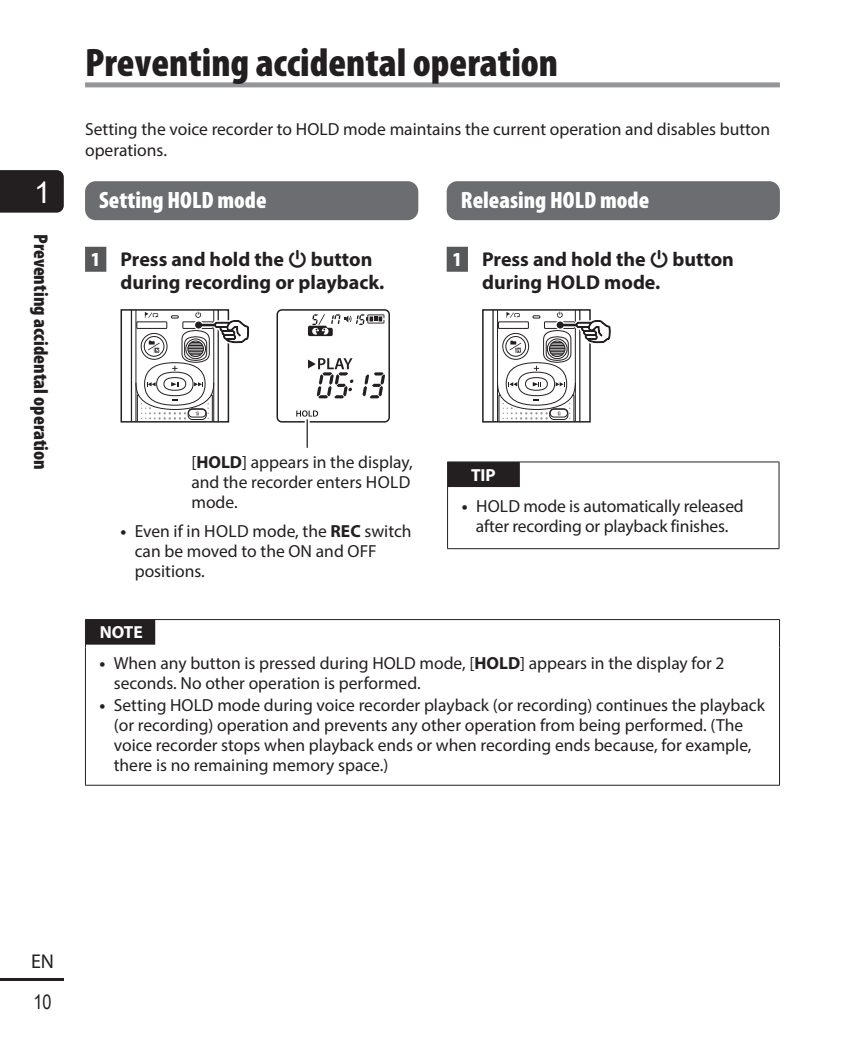
<style>
.page{position:relative;width:865px;height:1049px;background:#fff}
.page>*{position:absolute;margin:0;border:0;box-sizing:border-box;transform-origin:0 0}
.t1{font:900 condensed 40px "Myriad Pro";color:#231f20}
.t2{font:30px "Arial";color:#fff}
.t3{font:900 condensed 23.75px "Myriad Pro";color:#fff}
.t4{font:700 20px/22.5px "Myriad Pro";color:#231f20}
.t5{font:900 condensed 20px "Myriad Pro";color:#231f20}
.t6{font:20px "Arial Narrow";color:#231f20}
.t7{font:20px "Myriad Pro";color:#231f20}
.t8{font:17.5px/20px "Myriad Pro";color:#231f20}
.t9{font:700 17.5px "Myriad Pro";color:#fff}
.s1{font-weight:900;font-stretch:condensed;color:#fff}
.s2{font-family:"VR4";font-weight:400}
.s3{font-weight:700}
</style>
<div class="page">
<div style="left:0;top:170px;width:64px;height:43px;background:#231f20"></div>
<hr style="left:0;top:978px;width:64px;height:3px;background:#231f20">
<div style="left:85px;top:247px;width:21px;height:25px;background:#57585a"></div>
<div style="left:85px;top:181px;width:333px;height:39px;background:#6c6d70;border-radius:11px"></div>
<div style="left:136px;top:321px;width:31px;height:8px;border:1px solid #231f20"></div>
<hr style="left:131px;top:310px;width:1px;height:111px;background:#231f20">
<hr style="left:218px;top:310px;width:1px;height:111px;background:#231f20">
<hr style="left:135px;top:310px;width:1px;height:111px;background:#231f20">
<hr style="left:213px;top:310px;width:1px;height:111px;background:#231f20">
<div style="left:144px;top:336px;width:20px;height:21px;border:1px solid #231f20;border-radius:50%"></div>
<div style="left:141px;top:333px;width:26px;height:27px;border:1px solid #231f20;border-radius:50%"></div>
<div style="left:156px;top:372px;width:37px;height:24px;border:1px solid #231f20;border-radius:50%"></div>
<div style="left:163px;top:377px;width:23px;height:14px;border:1px solid #231f20;border-radius:50%"></div>
<svg style="left:148px;top:341px;width:12px;height:12px"></svg>
<svg style="left:135px;top:382px;width:79px;height:38px"></svg>
<div style="left:120px;top:309px;width:109px;height:114px;border:2px solid #231f20"></div>
<svg style="left:145px;top:312px;width:13px;height:6px"></svg>
<svg style="left:171px;top:309px;width:79px;height:62px"></svg>
<div style="left:276px;top:309px;width:114px;height:114px;border:2px solid #231f20;border-radius:5px"></div>
<svg style="left:362px;top:372px;width:23px;height:26px"></svg>
<svg style="left:308px;top:314px;width:76px;height:22px"></svg>
<svg style="left:308px;top:358px;width:45px;height:40px"></svg>
<svg style="left:296px;top:410px;width:22px;height:7px"></svg>
<div style="left:305px;top:419px;width:5px;height:29px;background:#fff"></div>
<hr style="left:306px;top:419px;width:2px;height:29px;background:#231f20">
<div style="left:446px;top:247px;width:22px;height:25px;background:#57585a"></div>
<div style="left:446px;top:181px;width:334px;height:39px;background:#6c6d70;border-radius:11px"></div>
<div style="left:498px;top:321px;width:31px;height:8px;border:1px solid #231f20"></div>
<hr style="left:492px;top:310px;width:1px;height:111px;background:#231f20">
<hr style="left:579px;top:310px;width:1px;height:111px;background:#231f20">
<hr style="left:497px;top:310px;width:1px;height:111px;background:#231f20">
<hr style="left:575px;top:310px;width:1px;height:111px;background:#231f20">
<div style="left:505px;top:336px;width:21px;height:21px;border:1px solid #231f20;border-radius:50%"></div>
<div style="left:502px;top:333px;width:27px;height:27px;border:1px solid #231f20;border-radius:50%"></div>
<div style="left:518px;top:372px;width:37px;height:24px;border:1px solid #231f20;border-radius:50%"></div>
<div style="left:525px;top:377px;width:23px;height:14px;border:1px solid #231f20;border-radius:50%"></div>
<svg style="left:509px;top:341px;width:12px;height:12px"></svg>
<svg style="left:498px;top:382px;width:78px;height:38px"></svg>
<div style="left:482px;top:309px;width:108px;height:114px;border:2px solid #231f20"></div>
<svg style="left:506px;top:312px;width:13px;height:6px"></svg>
<svg style="left:532px;top:309px;width:79px;height:62px"></svg>
<svg style="left:447px;top:461px;width:1px;height:29px"></svg>
<svg style="left:778px;top:461px;width:1px;height:29px"></svg>
<hr style="left:447px;top:490px;width:1px;height:58px;background:#231f20">
<hr style="left:778px;top:490px;width:1px;height:58px;background:#231f20">
<hr style="left:447px;top:548px;width:332px;height:1px;background:#231f20">
<hr style="left:448px;top:461px;width:330px;height:1px;background:#231f20">
<div style="left:448px;top:462px;width:72px;height:25px;background:#231f20"></div>
<svg style="left:85px;top:619px;width:1px;height:28px"></svg>
<svg style="left:779px;top:619px;width:1px;height:28px"></svg>
<hr style="left:85px;top:647px;width:1px;height:138px;background:#231f20">
<hr style="left:779px;top:647px;width:1px;height:138px;background:#231f20">
<hr style="left:85px;top:785px;width:695px;height:1px;background:#231f20">
<hr style="left:86px;top:619px;width:693px;height:1px;background:#231f20">
<div style="left:86px;top:620px;width:69px;height:25px;background:#231f20"></div>
<div style="left:85px;top:82px;width:695px;height:5px;background:#939598"></div>
<h2 class="t2" style="left:34px;top:172px;width:18px">1</h2>
<p class="t5" style="left:54px;top:234px;width:237px;rotate:90deg">Preventing accidental operation</p>
<h1 class="t1" style="left:85px;top:37px;width:474px">Preventing accidental operation</h1>
<p class="t8" style="left:85px;top:118px;width:686px;line-height:21.2px">Setting the voice recorder to HOLD mode maintains the current operation and disables button operations.</p>
<h3 class="t3" style="left:99px;top:184px;width:169px">Setting HOLD mode</h3>
<p class="t4" style="left:120px;top:248px;width:265px;text-indent:-29px"><span class="s1">1</span> Press and hold the <span class="s2">o</span> button during recording or playback.</p>
<h3 class="t3" style="left:461px;top:184px;width:190px">Releasing HOLD mode</h3>
<p class="t4" style="left:482px;top:248px;width:253px;text-indent:-29px"><span class="s1">1</span> Press and hold the <span class="s2">o</span> button during HOLD mode.</p>
<p class="t8" style="left:191px;top:452px;width:223px">[<span class="s3">HOLD</span>] appears in the display, and the recorder enters HOLD mode.</p>
<p class="t8" style="left:135px;top:520px;width:278px;text-indent:-14px"><span class="s3">•</span> Even if in HOLD mode, the <span class="s3">REC</span> switch can be moved to the ON and OFF positions.</p>
<p class="t9" style="left:471px;top:463px;width:26px">TIP</p>
<p class="t8" style="left:462px;top:495px;width:283px;text-align:center"><span class="s3">•</span> HOLD mode is automatically released after recording or playback finishes.</p>
<p class="t9" style="left:100px;top:621px;width:45px">NOTE</p>
<p class="t8" style="left:114px;top:653px;width:612px;text-indent:-14px"><span class="s3">•</span> When any button is pressed during HOLD mode, [<span class="s3">HOLD</span>] appears in the display for 2 seconds. No other operation is performed.</p>
<p class="t8" style="left:114px;top:695px;width:652px;text-indent:-14px"><span class="s3">•</span> Setting HOLD mode during voice recorder playback (or recording) continues the playback (or recording) operation and prevents any other operation from being performed. (The voice recorder stops when playback ends or when recording ends because, for example, there is no remaining memory space.)</p>
<p class="t7" style="left:31px;top:948px;width:25px">EN</p>
<p class="t6" style="left:33px;top:988px;width:20px">10</p>
</div>
